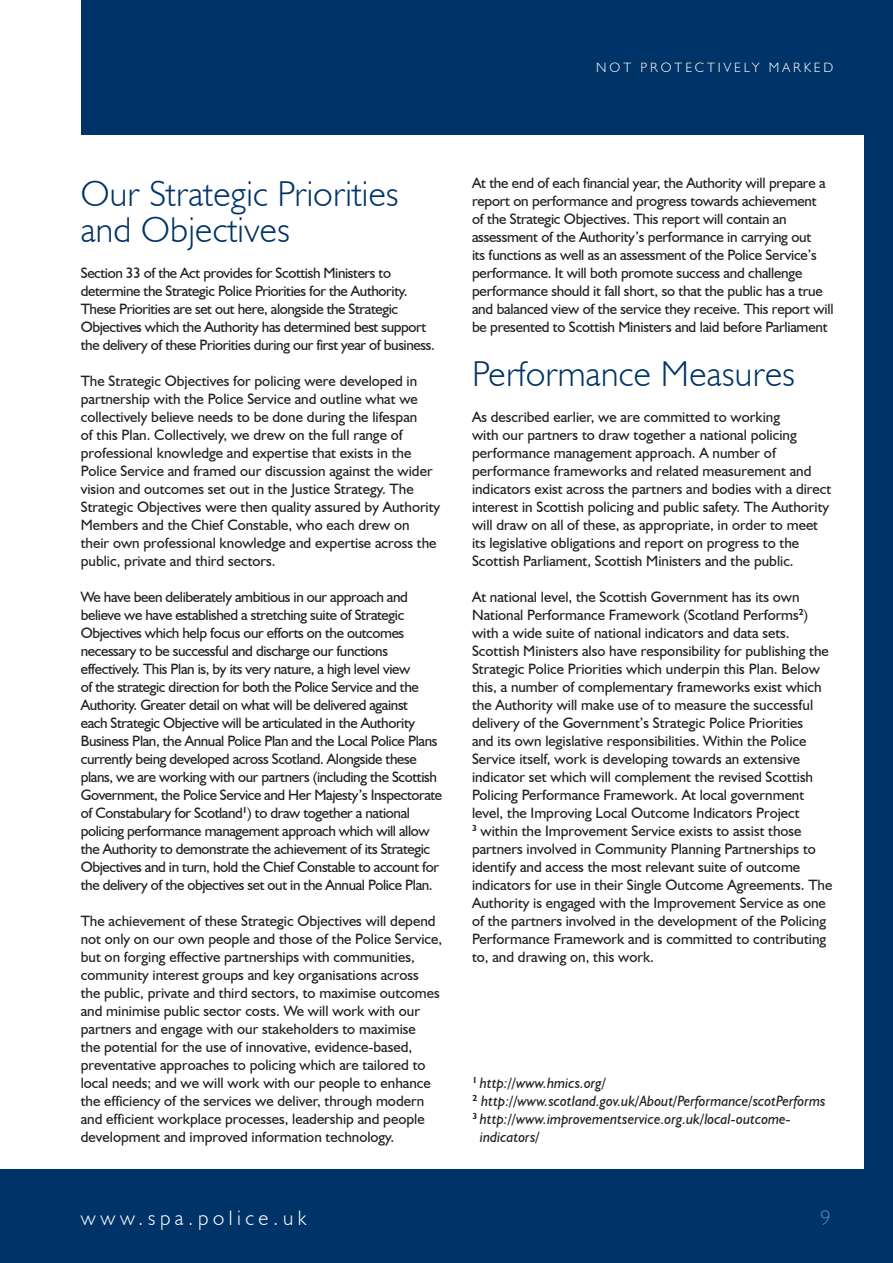
<style>
.page{position:relative;width:893px;height:1263px;background:#fff}
.page>*{position:absolute;margin:0;border:0;box-sizing:border-box;transform-origin:0 0}
.Paragraph_Head{font:300 36px/36px "Humanist 521 BT";letter-spacing:.01em;color:#003367}
.t1{font:300 21px "Humanist 521 BT";letter-spacing:.22em;color:#fff}
.t2{font:300 21px "Humanist 521 BT";color:#4a89be}
.Body{font:15px/18px "Humanist 521 BT";color:#231f20}
.Body-2{font:15px/18px "Humanist 521 BT";letter-spacing:-.025em;color:#231f20}
.Paragraph_Head-2{font:15px/18px "Humanist 521 BT";color:#231f20}
.Large_Head{font:italic 15px "Humanist 521 BT";color:#231f20}
.t3{font:300 13.5px "Humanist 521 BT";letter-spacing:.22em;color:#fff}
</style>
<div class="page">
<div style="left:0;top:1170px;width:893px;height:93px;background:#003367"></div>
<div style="left:864px;top:0;width:29px;height:1170px;background:#003367"></div>
<div style="left:81px;top:0;width:812px;height:135px;background:#003367"></div>
<p class="t3" style="left:596px;top:59px;width:239px">NOT PROTECTIVELY MARKED</p>
<p class="Paragraph_Head" style="left:81px;top:175px;width:319px">Our Strategic Priorities and Objectives</p>
<p class="Body-2" style="left:81px;top:264px;width:355px">Section 33 of the Act provides for Scottish Ministers to determine the Strategic Police Priorities for the Authority.<br>These Priorities are set out here, alongside the Strategic Objectives which the Authority has determined best support the delivery of these Priorities during our first year of business.</p>
<p class="Body" style="left:81px;top:372px;width:361px">The Strategic Objectives for policing were developed in partnership with the Police Service and outline what we collectively believe needs to be done during the lifespan<br>of this Plan. Collectively, we drew on the full range of professional knowledge and expertise that exists in the Police Service and framed our discussion against the wider vision and outcomes set out in the Justice Strategy. The Strategic Objectives were then quality assured by Authority Members and the Chief Constable, who each drew on their own professional knowledge and expertise across the public, private and third sectors.</p>
<p class="Body-2" style="left:81px;top:588px;width:363px">We have been deliberately ambitious in our approach and believe we have established a stretching suite of Strategic Objectives which help focus our efforts on the outcomes necessary to be successful and discharge our functions effectively. This Plan is, by its very nature, a high level view<br>of the strategic direction for both the Police Service and the Authority. Greater detail on what will be delivered against<br>each Strategic Objective will be articulated in the Authority Business Plan, the Annual Police Plan and the Local Police Plans currently being developed across Scotland. Alongside these plans, we are working with our partners (including the Scottish Government, the Police Service and Her Majesty’s Inspectorate of Constabulary for Scotland<sup>1</sup>) to draw together a national policing performance management approach which will allow the Authority to demonstrate the achievement of its Strategic Objectives and in turn, hold the Chief Constable to account for the delivery of the objectives set out in the Annual Police Plan.</p>
<p class="Body" style="left:81px;top:912px;width:363px">The achievement of these Strategic Objectives will depend not only on our own people and those of the Police Service, but on forging effective partnerships with communities, community interest groups and key organisations across<br>the public, private and third sectors, to maximise outcomes and minimise public sector costs. We will work with our partners and engage with our stakeholders to maximise<br>the potential for the use of innovative, evidence-based, preventative approaches to policing which are tailored to local needs; and we will work with our people to enhance the efficiency of the services we deliver, through modern and efficient workplace processes, leadership and people development and improved information technology.</p>
<p class="Body" style="left:472px;top:174px;width:363px">At the end of each financial year, the Authority will prepare a report on performance and progress towards achievement<br>of the Strategic Objectives. This report will contain an assessment of the Authority’s performance in carrying out<br>its functions as well as an assessment of the Police Service’s performance. It will both promote success and challenge performance should it fall short, so that the public has a true and balanced view of the service they receive. This report will be presented to Scottish Ministers and laid before Parliament</p>
<p class="Paragraph_Head" style="left:472px;top:355px;width:325px">Performance Measures</p>
<p class="Paragraph_Head-2" style="left:472px;top:408px;width:361px">As described earlier, we are committed to working<br>with our partners to draw together a national policing performance management approach. A number of performance frameworks and related measurement and indicators exist across the partners and bodies with a direct interest in Scottish policing and public safety. The Authority will draw on all of these, as appropriate, in order to meet its legislative obligations and report on progress to the Scottish Parliament, Scottish Ministers and the public.</p>
<p class="Body" style="left:472px;top:588px;width:362px">At national level, the Scottish Government has its own National Performance Framework (Scotland Performs<sup>2</sup>) with a wide suite of national indicators and data sets.<br>Scottish Ministers also have responsibility for publishing the Strategic Police Priorities which underpin this Plan. Below this, a number of complementary frameworks exist which the Authority will make use of to measure the successful delivery of the Government’s Strategic Police Priorities<br>and its own legislative responsibilities. Within the Police Service itself, work is developing towards an extensive indicator set which will complement the revised Scottish Policing Performance Framework. At local government level, the Improving Local Outcome Indicators Project<br><sup>3</sup> within the Improvement Service exists to assist those partners involved in Community Planning Partnerships to identify and access the most relevant suite of outcome indicators for use in their Single Outcome Agreements. The Authority is engaged with the Improvement Service as one of the partners involved in the development of the Policing Performance Framework and is committed to contributing to, and drawing on, this work.</p>
<p class="Large_Head" style="left:473px;top:1074px;width:135px"><sup>1</sup> http://www.hmics.org/</p>
<p class="Large_Head" style="left:473px;top:1092px;width:355px"><sup>2</sup> http://www.scotland.gov.uk/About/Performance/scotPerforms</p>
<p class="Large_Head" style="left:473px;top:1110px;width:320px"><sup>3</sup> http://www.improvementservice.org.uk/local-outcome-</p>
<p class="Large_Head" style="left:480px;top:1128px;width:61px">indicators/</p>
<h2 class="t1" style="left:81px;top:1205px;width:227px">www.spa.police.uk</h2>
<h2 class="t2" style="left:820px;top:1205px;width:12px">9</h2>
</div>
